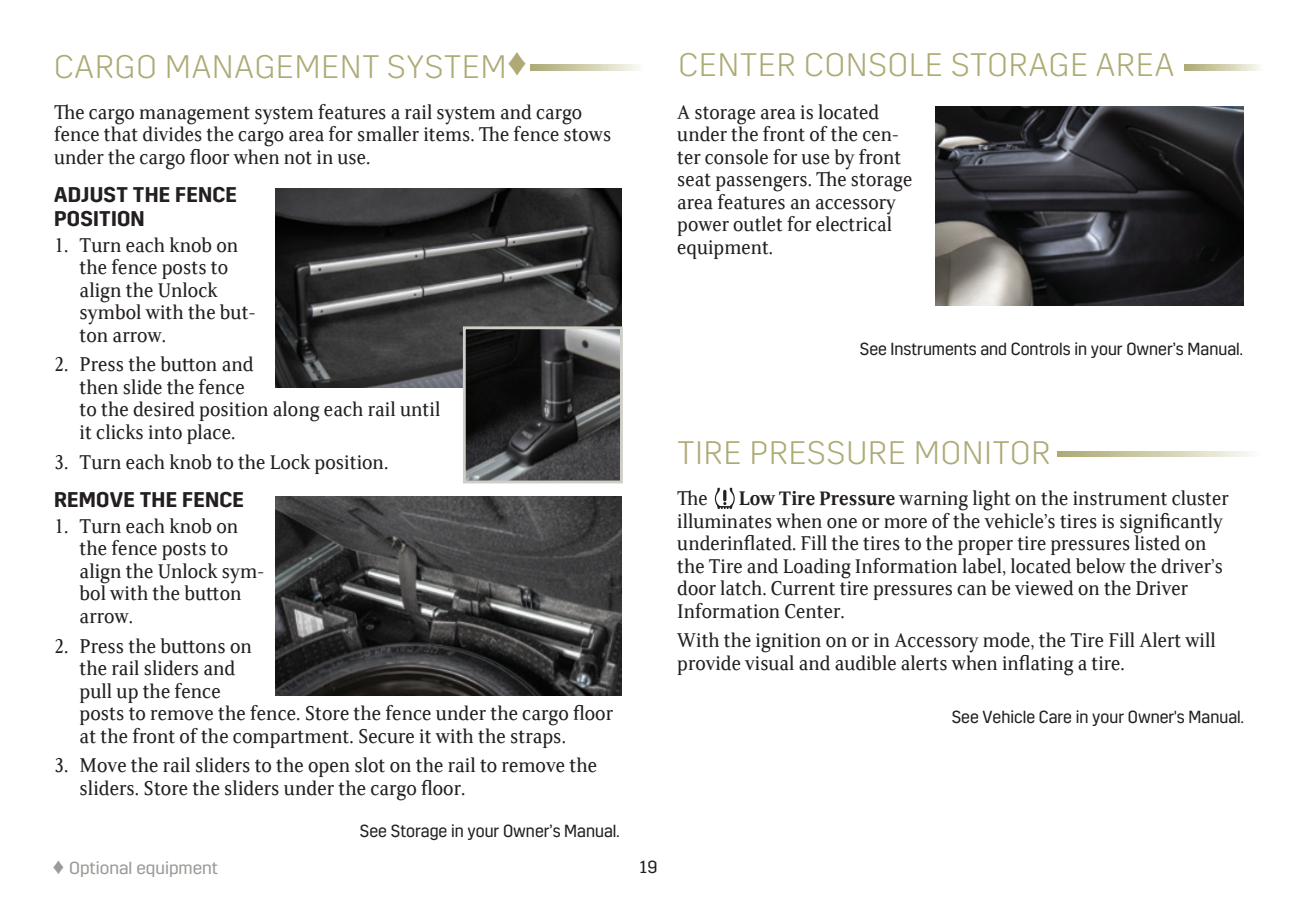
<style>
.page{position:relative;width:1297px;height:900px;background:#fff}
.page>*{position:absolute;margin:0;border:0;box-sizing:border-box;transform-origin:0 0}
.caddy_gold_subhead{font:300 32.5px "Cadillac Sans";letter-spacing:.03em;color:#adaa75}
.caddy_BODY_8_6{font:21.5px/22.5px "Cadillac Serif";color:#231f20;scale:.96 1}
.caddy_BULLETS_8_6{font:21.5px/22.5px "Cadillac Serif";color:#231f20}
.caddy_semi_bold_subh{font:600 21.25px/23.8px "Cadillac Sans";letter-spacing:.01em;color:#231f20}
.caddy_see_section{font:17.5px "Cadillac Sans";color:#231f20;scale:.93 1}
.t1{font:17.5px "Cadillac Sans";color:#9a9a97}
.caddy_see_section-2{font:17.5px "Cadillac Sans";color:#231f20}
.s1{font-family:"Arial Narrow";font-size:22.5px}
.s2{font-weight:600}
</style>
<div class="page">
<svg style="left:530px;top:65px;width:108px;height:5px"></svg>
<svg style="left:1184px;top:65px;width:75px;height:5px"></svg>
<img style="left:275px;top:188px;width:346px;height:200px">
<img style="left:467px;top:330px;width:151px;height:149px">
<div style="left:463px;top:326px;width:159px;height:157px;border:3px solid #cecdc8"></div>
<img style="left:275px;top:497px;width:346px;height:199px">
<img style="left:935px;top:106px;width:308px;height:199px">
<svg style="left:714px;top:488px;width:20px;height:21px"></svg>
<svg style="left:1057px;top:451px;width:193px;height:5px"></svg>
<p class="caddy_gold_subhead" style="left:54px;top:49px;width:474px">CARGO MANAGEMENT SYSTEM♦</p>
<p class="caddy_gold_subhead" style="left:678px;top:46px;width:497px">CENTER CONSOLE STORAGE AREA</p>
<p class="caddy_BODY_8_6" style="left:54px;top:100px;width:582px">The cargo management system features a rail system and cargo fence that divides the cargo area for smaller items. The fence stows under the cargo floor when not in use.</p>
<p class="caddy_semi_bold_subh" style="left:54px;top:183px;width:184px">ADJUST THE FENCE<br>POSITION</p>
<p class="caddy_BULLETS_8_6" style="left:80px;top:233px;width:177px;text-indent:-26px">1. Turn each knob on the fence posts to align the Unlock symbol with the but&shy;ton arrow.</p>
<p class="caddy_BULLETS_8_6" style="left:80px;top:353px;width:362px;text-indent:-26px">2. Press the button and<br>then slide the fence<br>to the desired position along each rail until it clicks into place.</p>
<p class="caddy_BULLETS_8_6" style="left:54px;top:450px;width:336px">3. Turn each knob to the Lock position.</p>
<p class="caddy_semi_bold_subh" style="left:54px;top:488px;width:191px">REMOVE THE FENCE</p>
<p class="caddy_BULLETS_8_6" style="left:80px;top:514px;width:186px;text-indent:-26px">1. Turn each knob on the fence posts to align the Unlock sym&shy;bol with the button arrow.</p>
<p class="caddy_BULLETS_8_6" style="left:80px;top:634px;width:535px;text-indent:-26px">2. Press the buttons on<br>the rail sliders and<br>pull up the fence<br>posts to remove the fence. Store the fence under the cargo floor at the front of the compartment. Secure it with the straps.</p>
<p class="caddy_BULLETS_8_6" style="left:80px;top:753px;width:519px;text-indent:-26px">3. Move the rail sliders to the open slot on the rail to remove the sliders. Store the sliders under the cargo floor.</p>
<p class="caddy_see_section" style="left:360px;top:821px;width:280px">See Storage in your Owner’s Manual.</p>
<p class="t1" style="left:53px;top:858px;width:166px"><span class="s1">♦</span> Optional equipment</p>
<p class="caddy_BODY_8_6" style="left:677px;top:100px;width:246px">A storage area is located under the front of the cen&shy;ter console for use by front seat passengers. The storage area features an accessory power outlet for electrical equipment.</p>
<p class="caddy_see_section" style="left:859px;top:339px;width:413px">See Instruments and Controls in your Owner’s Manual.</p>
<p class="caddy_gold_subhead" style="left:677px;top:434px;width:374px">TIRE PRESSURE MONITOR</p>
<p class="caddy_BODY_8_6" style="left:677px;top:486px;width:33px">The</p>
<p class="caddy_BODY_8_6" style="left:677px;top:486px;width:576px;text-indent:61px"><span class="s2">Low Tire Pressure</span> warning light on the instrument cluster illuminates when one or more of the vehicle’s tires is significantly underinflated. Fill the tires to the proper tire pressures listed on the Tire and Loading Information label, located below the driver’s door latch. Current tire pressures can be viewed on the Driver Information Center.</p>
<p class="caddy_BODY_8_6" style="left:677px;top:629px;width:562px">With the ignition on or in Accessory mode, the Tire Fill Alert will provide visual and audible alerts when inflating a tire.</p>
<p class="caddy_see_section" style="left:951px;top:707px;width:315px">See Vehicle Care in your Owner's Manual.</p>
<p class="caddy_see_section-2" style="left:639px;top:857px;width:19px">19</p>
</div>
